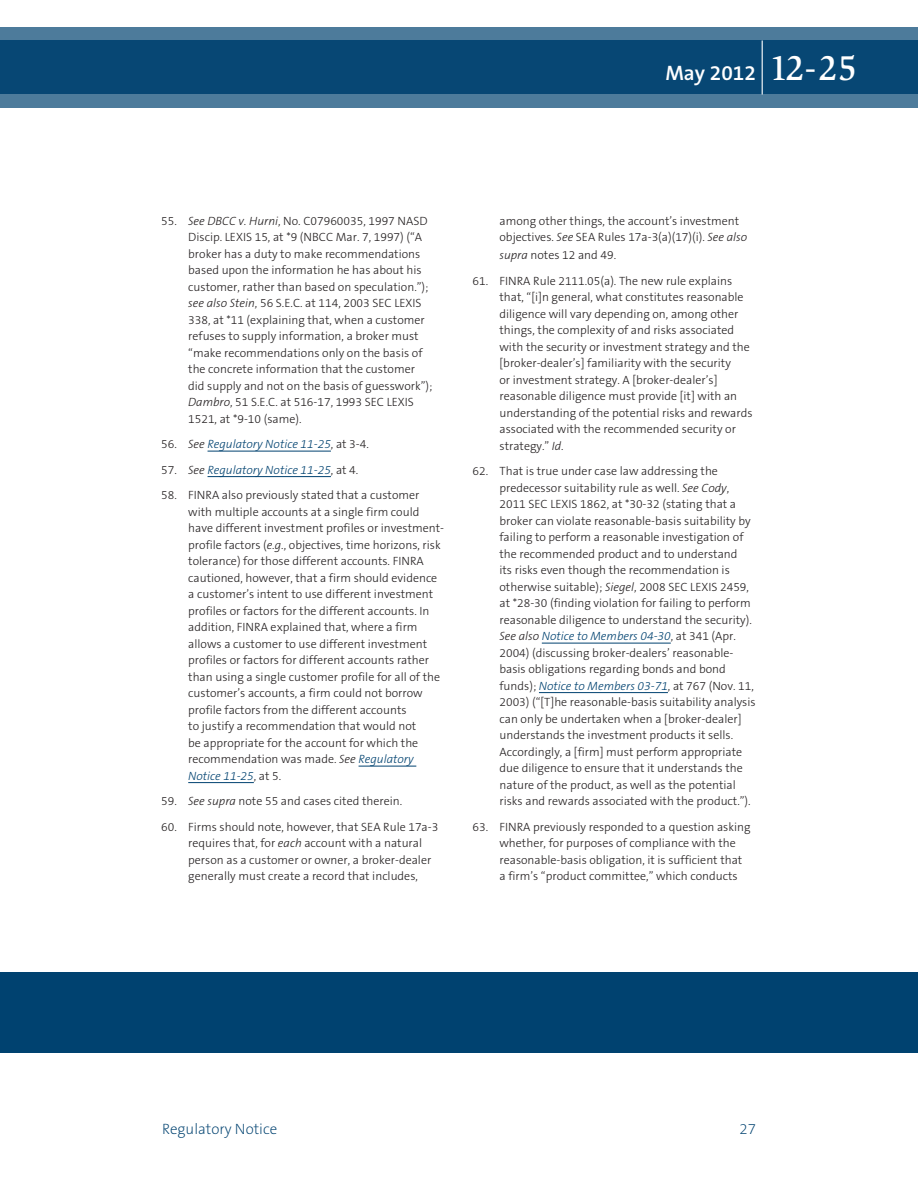
<style>
.page{position:relative;width:918px;height:1188px;background:#fff}
.page>*{position:absolute;margin:0;border:0;box-sizing:border-box;transform-origin:0 0}
.t1{font:600 21px "The Sans B6";color:#fff}
.t2{font:200 15px "The Sans B2";color:#004270}
.t3{font:300 12px/16.5px "The Sans B3";color:#231f20}
.t4{font:italic 300 12px "The Sans B3";color:#004270}
.s1{font-family:"Slimbach LT";font-weight:500;font-size:36px}
.s2{font-style:italic}
.s3{font-style:normal;color:#231f20}
.s4{color:#231f20}
.s5{font-style:italic;color:#004270}
</style>
<div class="page">
<div style="left:0;top:972px;width:918px;height:81px;background:#004270"></div>
<svg style="left:0;top:27px;width:918px;height:81px;background:#1e5881"></svg>
<hr style="left:762px;top:40px;width:1px;height:54px;background:#fff">
<hr style="left:208px;top:451px;width:123px;height:1px;background:#004270">
<hr style="left:208px;top:476px;width:123px;height:1px;background:#004270">
<hr style="left:359px;top:766px;width:57px;height:1px;background:#004270">
<hr style="left:188px;top:782px;width:66px;height:1px;background:#004270">
<hr style="left:542px;top:643px;width:129px;height:1px;background:#004270">
<hr style="left:539px;top:692px;width:129px;height:1px;background:#004270">
<h1 class="t1" style="left:665px;top:62px;width:193px">May 2012 <span class="s1">12-25</span></h1>
<p class="t3" style="left:188px;top:213px;width:246px;text-indent:-27px">55. <span class="s2">See DBCC v. Hurni</span>, No. C07960035, 1997 NASD Discip. LEXIS 15, at *9 (NBCC Mar. 7, 1997) (“A broker has a duty to make recommendations based upon the information he has about his customer, rather than based on speculation.”); <span class="s2">see also Stein</span>, 56 S.E.C. at 114, 2003 SEC LEXIS 338, at *11 (explaining that, when a customer refuses to supply information, a broker must “make recommendations only on the basis of the concrete information that the customer did supply and not on the basis of guesswork”); <span class="s2">Dambro</span>, 51 S.E.C. at 516-17, 1993 SEC LEXIS 1521, at *9-10 (same).</p>
<p class="t4" style="left:161px;top:438px;width:209px"><span class="s3">56.</span> <span class="s4">See</span> Regulatory Notice 11-25<span class="s3">, at 3-4.</span></p>
<p class="t4" style="left:161px;top:463px;width:199px"><span class="s3">57.</span> <span class="s4">See</span> Regulatory Notice 11-25<span class="s3">, at 4.</span></p>
<p class="t3" style="left:188px;top:487px;width:257px;text-indent:-27px">58. FINRA also previously stated that a customer with multiple accounts at a single firm could have different investment profiles or investment&shy;profile factors (<span class="s2">e.g.</span>, objectives, time horizons, risk tolerance) for those different accounts. FINRA cautioned, however, that a firm should evidence a customer’s intent to use different investment profiles or factors for the different accounts. In addition, FINRA explained that, where a firm allows a customer to use different investment profiles or factors for different accounts rather than using a single customer profile for all of the customer’s accounts, a firm could not borrow profile factors from the different accounts<br>to justify a recommendation that would not<br>be appropriate for the account for which the recommendation was made. <span class="s2">See</span> <span class="s5">Regulatory Notice 11-25</span>, at 5.</p>
<p class="t3" style="left:161px;top:793px;width:242px">59. <span class="s2">See supra</span> note 55 and cases cited therein.</p>
<p class="t3" style="left:188px;top:819px;width:252px;text-indent:-27px">60. Firms should note, however, that SEA Rule 17a-3 requires that, for <span class="s2">each</span> account with a natural person as a customer or owner, a broker-dealer generally must create a record that includes,</p>
<p class="t3" style="left:500px;top:213px;width:249px">among other things, the account’s investment objectives. <span class="s2">See</span> SEA Rules 17a-3(a)(17)(i). <span class="s2">See also</span></p>
<p class="t3" style="left:500px;top:247px;width:118px"><span class="s2">supra</span> notes 12 and 49.</p>
<p class="t3" style="left:500px;top:273px;width:255px;text-indent:-27px">61. FINRA Rule 2111.05(a). The new rule explains that, “[i]n general, what constitutes reasonable diligence will vary depending on, among other things, the complexity of and risks associated with the security or investment strategy and the [broker-dealer’s] familiarity with the security<br>or investment strategy. A [broker-dealer’s] reasonable diligence must provide [it] with an understanding of the potential risks and rewards associated with the recommended security or strategy.” <span class="s2">Id.</span></p>
<p class="t3" style="left:500px;top:463px;width:258px;text-indent:-27px">62. That is true under case law addressing the predecessor suitability rule as well. <span class="s2">See Cody</span>, 2011 SEC LEXIS 1862, at *30-32 (stating that a broker can violate reasonable-basis suitability by failing to perform a reasonable investigation of the recommended product and to understand<br>its risks even though the recommendation is otherwise suitable); <span class="s2">Siegel</span>, 2008 SEC LEXIS 2459, at *28-30 (finding violation for failing to perform reasonable diligence to understand the security).<br><span class="s2">See also</span> <span class="s5">Notice to Members 04-30</span>, at 341 (Apr.<br>2004) (discussing broker-dealers’ reasonable&shy;basis obligations regarding bonds and bond funds); <span class="s5">Notice to Members 03-71</span>, at 767 (Nov. 11, 2003) (“[T]he reasonable-basis suitability analysis can only be undertaken when a [broker-dealer] understands the investment products it sells.<br>Accordingly, a [firm] must perform appropriate due diligence to ensure that it understands the nature of the product, as well as the potential risks and rewards associated with the product.”).</p>
<p class="t3" style="left:500px;top:819px;width:253px;text-indent:-27px">63. FINRA previously responded to a question asking whether, for purposes of compliance with the reasonable-basis obligation, it is sufficient that a firm’s “product committee,” which conducts</p>
<p class="t2" style="left:162px;top:1121px;width:117px">Regulatory Notice</p>
<p class="t2" style="left:740px;top:1121px;width:18px">27</p>
</div>
